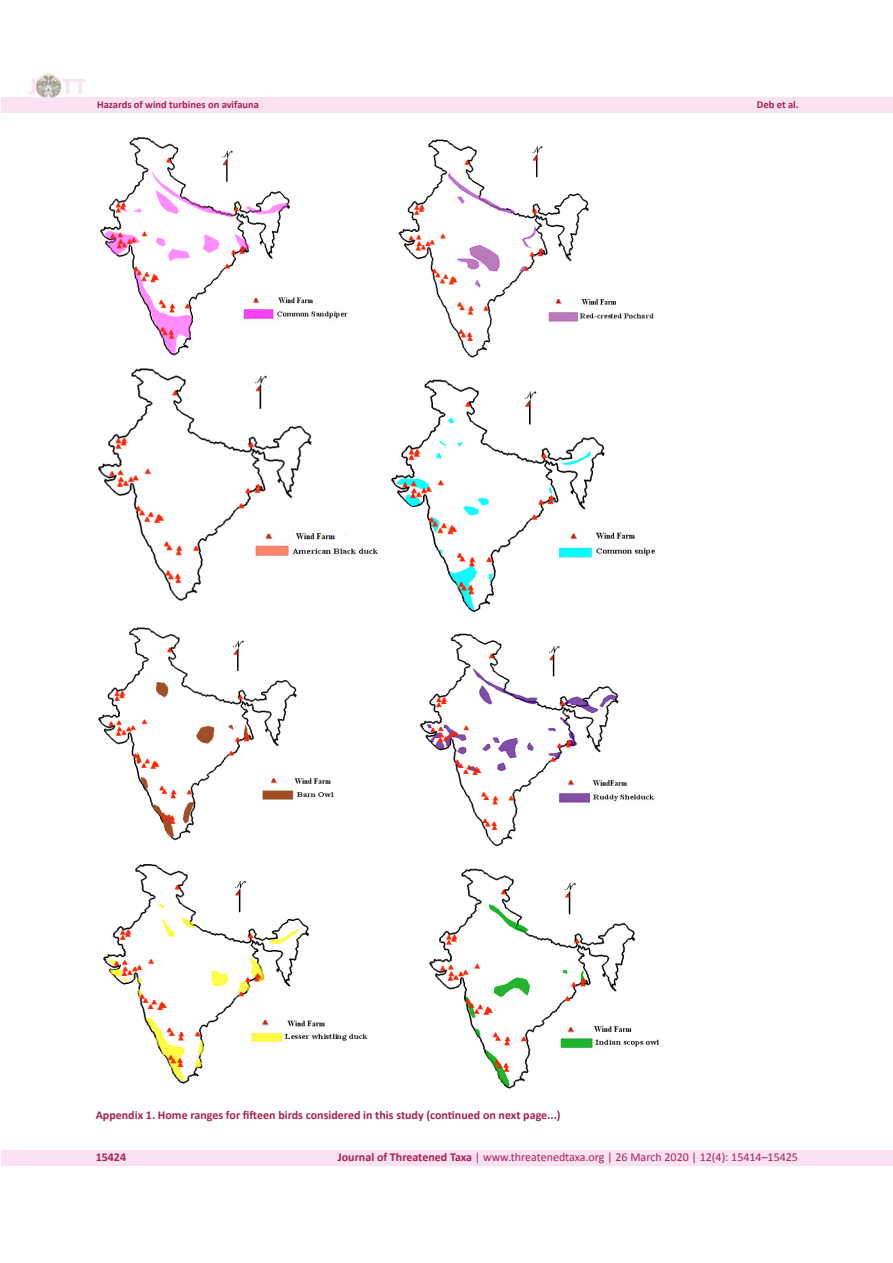
<style>
.page{position:relative;width:893px;height:1263px;background:#fff}
.page>*{position:absolute;margin:0;border:0;box-sizing:border-box;transform-origin:0 0}
.t1{font:24px "Calibri Bold 2";color:#fbe1f4}
.t2{font:700 12px "Calibri";color:#a5234c}
.t3{font:12px "Calibri 2";color:#a5234c}
.t4{font:12px "Calibri Bold 2";color:#a5234c}
.t5{font:10.5px "Calibri Bold 2";color:#a5234c}
.s1{font-family:"Calibri Bold 2"}
</style>
<div class="page">
<div style="left:1px;top:97px;width:891px;height:15px;background:#fbe1f4"></div>
<div style="left:1px;top:1150px;width:892px;height:16px;background:#fbe1f4"></div>
<img style="left:36px;top:73px;width:25px;height:25px">
<img style="left:100px;top:137px;width:554px;height:221px">
<img style="left:97px;top:368px;width:558px;height:245px">
<img style="left:98px;top:627px;width:556px;height:220px">
<img style="left:102px;top:864px;width:557px;height:225px">
<h1 class="t1" style="left:29px;top:70px;width:59px">J TT</h1>
<p class="t5" style="left:97px;top:98px;width:163px">Hazards of wind turbines on avifauna</p>
<p class="t5" style="left:757px;top:98px;width:43px">Deb et al.</p>
<p class="t2" style="left:96px;top:1107px;width:466px">Appendix 1. Home ranges for fifteen birds considered in this study (continued on next page...)</p>
<p class="t4" style="left:96px;top:1149px;width:32px">15424</p>
<p class="t3" style="left:338px;top:1150px;width:462px"><span class="s1">Journal of Threatened Taxa</span> | www.threatenedtaxa.org | 26 March 2020 | 12(4): 15414–15425</p>
</div>
